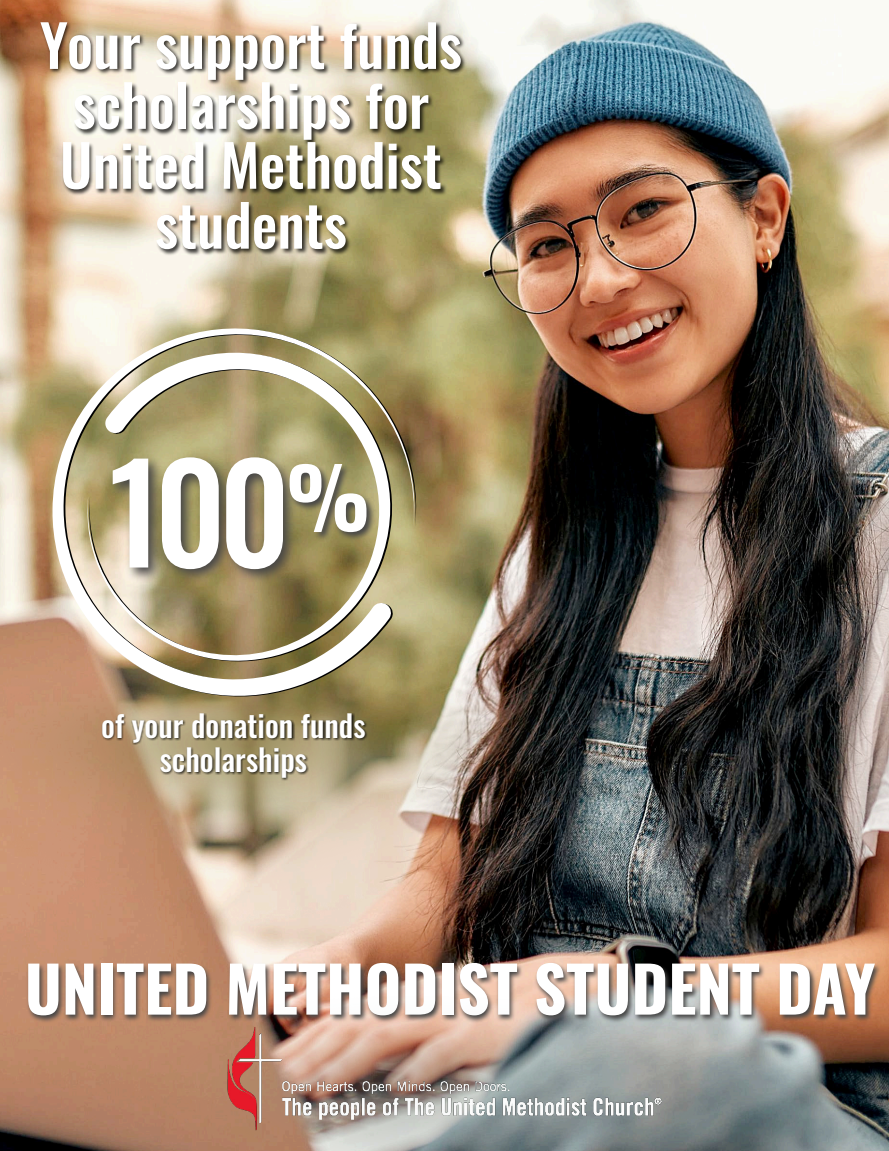
<style>
.page{position:relative;width:889px;height:1151px;background:#fff}
.page>*{position:absolute;margin:0;border:0;box-sizing:border-box;transform-origin:0 0}
.t1{font:500 134.4px "Oswald";color:#fff}
.t2{font:700 63px "Oswald";color:#fff}
.t3{font:500 57.6px/59.8px "Oswald";color:#fff;text-align:center}
.t4{font:500 30.45px/34.5px "Oswald";color:#fff;text-align:center}
</style>
<div class="page">
<img style="left:0;top:0;width:889px;height:1151px">
<img style="left:0;top:912px;width:889px;height:150px">
<img style="left:0;top:477px;width:632px;height:477px">
<svg style="left:52px;top:290px;width:372px;height:435px;background:#beb08c"></svg>
<img style="left:43px;top:352px;width:401px;height:312px">
<img style="left:243px;top:397px;width:190px;height:198px">
<img style="left:11px;top:0;width:547px;height:290px">
<img style="left:87px;top:689px;width:329px;height:104px">
<img style="left:12px;top:820px;width:794px;height:331px">
<p class="t3" style="left:40px;top:19px;width:424px">Your support funds scholarships for<br>United Methodist students</p>
<h1 class="t1" style="left:109px;top:442px;width:263px">100<sup>%</sup></h1>
<p class="t4" style="left:101px;top:710px;width:266px">of your donation funds scholarships</p>
<p class="t2" style="left:25px;top:956px;width:852px">UNITED METHODIST STUDENT DAY</p>
</div>
